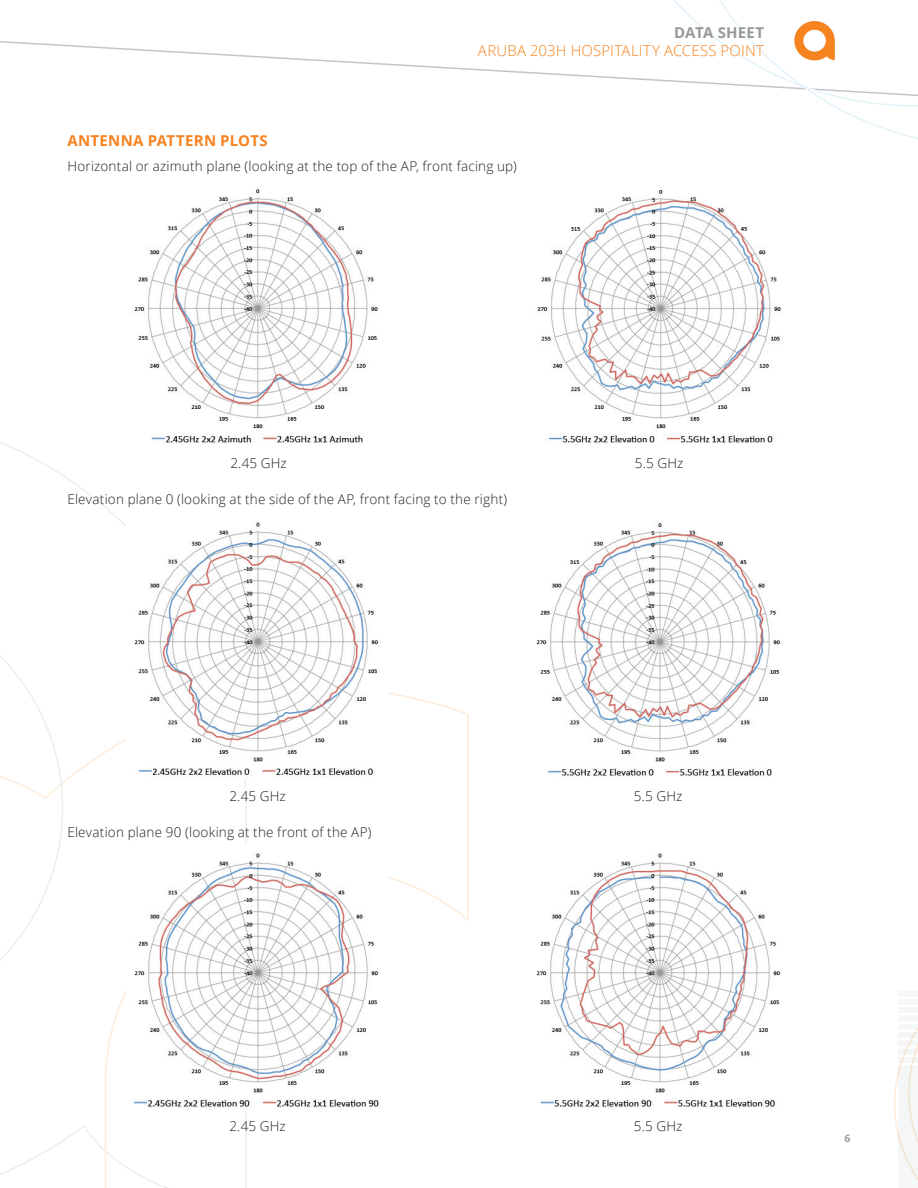
<style>
.page{position:relative;width:918px;height:1188px;background:#fff}
.page>*{position:absolute;margin:0;border:0;box-sizing:border-box;transform-origin:0 0}
.t1{font:300 15px "Open Sans";letter-spacing:.01em;color:#f58320}
.t2{font:700 15px "Open Sans";letter-spacing:.02em;color:#f58320}
.t3{font:700 15px "Open Sans";letter-spacing:.01em;color:#999899}
.t4{font:300 13.5px "Open Sans";letter-spacing:.015em;color:#231f20}
.t5{font:700 10.5px "Open Sans";color:#9c9b9b}
</style>
<div class="page">
<svg style="left:894px;top:991px;width:24px;height:197px"></svg>
<svg style="left:0;top:441px;width:247px;height:747px"></svg>
<svg style="left:673px;top:0;width:245px;height:139px"></svg>
<svg style="left:0;top:40px;width:918px;height:57px"></svg>
<img style="left:126px;top:513px;width:253px;height:266px">
<img style="left:126px;top:844px;width:253px;height:266px">
<img style="left:536px;top:523px;width:245px;height:253px">
<img style="left:536px;top:853px;width:245px;height:254px">
<img style="left:130px;top:189px;width:248px;height:255px">
<img style="left:537px;top:190px;width:244px;height:253px">
<p class="t3" style="left:674px;top:22px;width:92px">DATA SHEET</p>
<p class="t1" style="left:478px;top:41px;width:288px">ARUBA 203H HOSPITALITY ACCESS POINT</p>
<p class="t2" style="left:67px;top:130px;width:202px">ANTENNA PATTERN PLOTS</p>
<p class="t4" style="left:67px;top:157px;width:451px">Horizontal or azimuth plane (looking at the top of the AP, front facing up)</p>
<p class="t4" style="left:231px;top:454px;width:58px">2.45 GHz</p>
<p class="t4" style="left:635px;top:454px;width:50px">5.5 GHz</p>
<p class="t4" style="left:68px;top:490px;width:441px">Elevation plane 0 (looking at the side of the AP, front facing to the right)</p>
<p class="t4" style="left:229px;top:787px;width:58px">2.45 GHz</p>
<p class="t4" style="left:634px;top:787px;width:50px">5.5 GHz</p>
<p class="t4" style="left:68px;top:823px;width:305px">Elevation plane 90 (looking at the front of the AP)</p>
<p class="t4" style="left:229px;top:1117px;width:58px">2.45 GHz</p>
<p class="t4" style="left:634px;top:1117px;width:50px">5.5 GHz</p>
<p class="t5" style="left:845px;top:1131px;width:7px">6</p>
</div>
